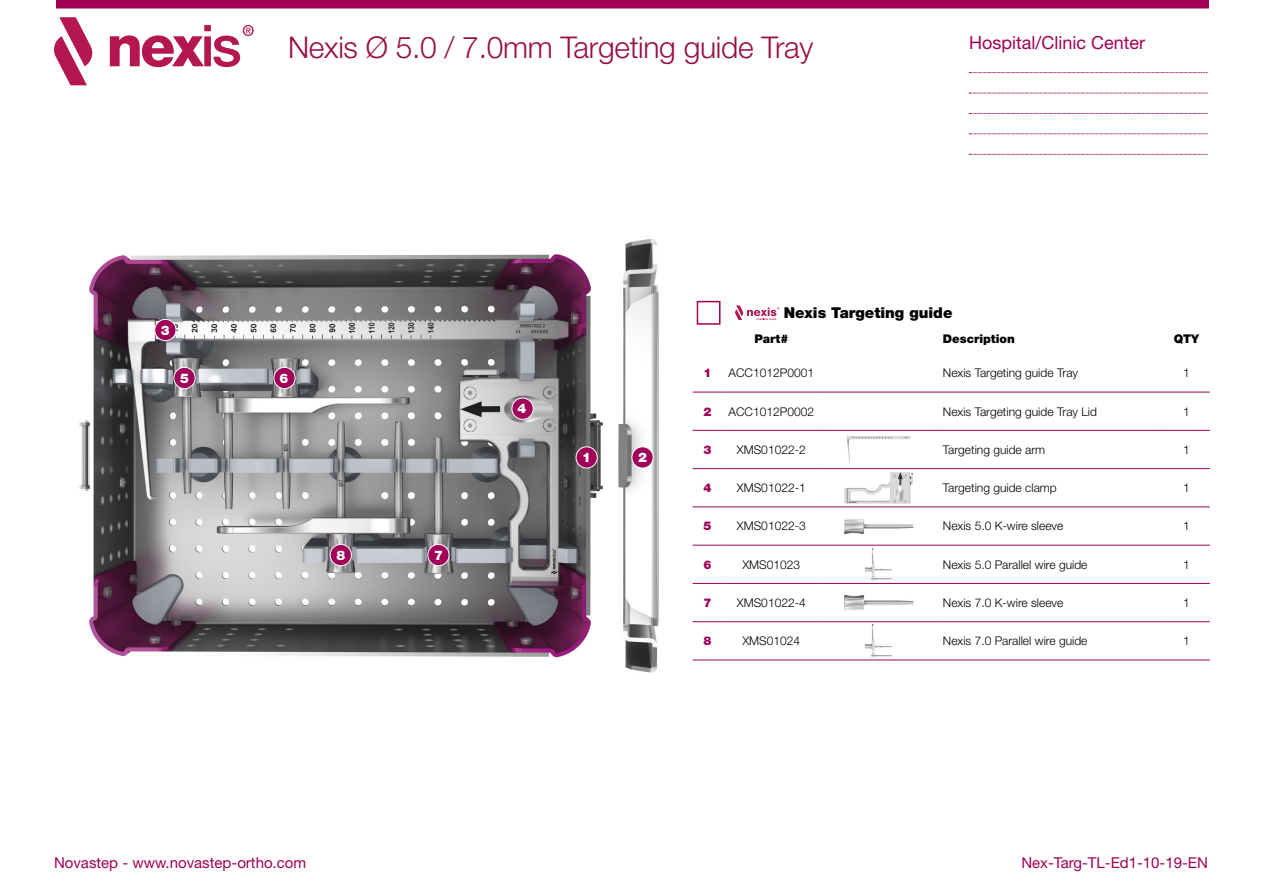
<style>
.page{position:relative;width:1263px;height:893px;background:#fff}
.page>*{position:absolute;margin:0;border:0;box-sizing:border-box;transform-origin:0 0}
.t1{font:300 30px "Helvetica Neue LT Std";letter-spacing:-.01em;color:#981045}
.t2{font:18px "Helvetica Neue LT Std";color:#a00057}
.t3{font:15px "Helvetica Neue LT Std";color:#a00057}
.t4{font:900 15px "Helvetica Neue LT Std";color:#000}
.t5{font:900 13.2px "Helvetica Neue LT Std";color:#fff}
.t6{font:300 12px "Helvetica Neue LT Std";color:#000}
.t7{font:900 12px "Helvetica Neue LT Std";color:#000}
.t8{font:900 12px "Helvetica Neue LT Std";color:#a00057}
</style>
<div class="page">
<img style="left:79px;top:239px;width:681px;height:434px">
<div style="left:576px;top:447px;width:21px;height:21px;background:#a00057;border-radius:50%"></div>
<div style="left:576px;top:446px;width:22px;height:22px;border:1px solid #fff;border-radius:50%"></div>
<div style="left:155px;top:319px;width:21px;height:22px;background:#a00057;border-radius:50%"></div>
<div style="left:154px;top:319px;width:22px;height:22px;border:1px solid #fff;border-radius:50%"></div>
<div style="left:174px;top:367px;width:21px;height:22px;background:#a00057;border-radius:50%"></div>
<div style="left:173px;top:367px;width:23px;height:22px;border:1px solid #fff;border-radius:50%"></div>
<div style="left:512px;top:398px;width:21px;height:21px;background:#a00057;border-radius:50%"></div>
<div style="left:511px;top:398px;width:23px;height:22px;border:1px solid #fff;border-radius:50%"></div>
<div style="left:274px;top:367px;width:21px;height:22px;background:#a00057;border-radius:50%"></div>
<div style="left:273px;top:367px;width:23px;height:22px;border:1px solid #fff;border-radius:50%"></div>
<div style="left:428px;top:544px;width:21px;height:22px;background:#a00057;border-radius:50%"></div>
<div style="left:427px;top:544px;width:23px;height:22px;border:1px solid #fff;border-radius:50%"></div>
<div style="left:330px;top:544px;width:21px;height:22px;background:#a00057;border-radius:50%"></div>
<div style="left:330px;top:544px;width:22px;height:22px;border:1px solid #fff;border-radius:50%"></div>
<div style="left:632px;top:447px;width:21px;height:21px;background:#a00057;border-radius:50%"></div>
<div style="left:631px;top:446px;width:23px;height:22px;border:1px solid #fff;border-radius:50%"></div>
<div style="left:56px;top:0;width:1153px;height:9px;background:#a00057"></div>
<svg style="left:969px;top:72px;width:238px;height:1px"></svg>
<svg style="left:969px;top:113px;width:238px;height:1px"></svg>
<svg style="left:969px;top:134px;width:238px;height:1px"></svg>
<svg style="left:969px;top:154px;width:238px;height:1px"></svg>
<svg style="left:969px;top:93px;width:238px;height:1px"></svg>
<svg style="left:110px;top:25px;width:144px;height:42px"></svg>
<svg style="left:54px;top:17px;width:39px;height:68px"></svg>
<svg style="left:735px;top:305px;width:44px;height:15px"></svg>
<div style="left:697px;top:301px;width:23px;height:24px;border:2px solid #a00057"></div>
<svg style="left:693px;top:392px;width:29px;height:1px"></svg>
<hr style="left:722px;top:392px;width:98px;height:1px;background:#a00057">
<hr style="left:820px;top:392px;width:117px;height:1px;background:#a00057">
<hr style="left:937px;top:392px;width:226px;height:1px;background:#a00057">
<hr style="left:1163px;top:392px;width:47px;height:1px;background:#a00057">
<svg style="left:693px;top:430px;width:29px;height:1px"></svg>
<hr style="left:722px;top:430px;width:98px;height:1px;background:#a00057">
<hr style="left:820px;top:430px;width:117px;height:1px;background:#a00057">
<hr style="left:937px;top:430px;width:226px;height:1px;background:#a00057">
<hr style="left:1163px;top:430px;width:47px;height:1px;background:#a00057">
<svg style="left:693px;top:468px;width:29px;height:1px"></svg>
<hr style="left:722px;top:468px;width:98px;height:1px;background:#a00057">
<hr style="left:820px;top:468px;width:117px;height:1px;background:#a00057">
<hr style="left:937px;top:468px;width:226px;height:1px;background:#a00057">
<hr style="left:1163px;top:468px;width:47px;height:1px;background:#a00057">
<svg style="left:693px;top:507px;width:29px;height:1px"></svg>
<hr style="left:722px;top:507px;width:98px;height:1px;background:#a00057">
<hr style="left:820px;top:507px;width:117px;height:1px;background:#a00057">
<hr style="left:937px;top:507px;width:226px;height:1px;background:#a00057">
<hr style="left:1163px;top:507px;width:47px;height:1px;background:#a00057">
<svg style="left:693px;top:545px;width:29px;height:1px"></svg>
<hr style="left:722px;top:545px;width:98px;height:1px;background:#a00057">
<hr style="left:820px;top:545px;width:117px;height:1px;background:#a00057">
<hr style="left:937px;top:545px;width:226px;height:1px;background:#a00057">
<hr style="left:1163px;top:545px;width:47px;height:1px;background:#a00057">
<svg style="left:693px;top:583px;width:29px;height:1px"></svg>
<hr style="left:722px;top:583px;width:98px;height:1px;background:#a00057">
<hr style="left:820px;top:583px;width:117px;height:1px;background:#a00057">
<hr style="left:937px;top:583px;width:226px;height:1px;background:#a00057">
<hr style="left:1163px;top:583px;width:47px;height:1px;background:#a00057">
<svg style="left:693px;top:621px;width:29px;height:1px"></svg>
<hr style="left:722px;top:621px;width:98px;height:1px;background:#a00057">
<hr style="left:820px;top:621px;width:117px;height:1px;background:#a00057">
<hr style="left:937px;top:621px;width:226px;height:1px;background:#a00057">
<hr style="left:1163px;top:621px;width:47px;height:1px;background:#a00057">
<svg style="left:693px;top:660px;width:29px;height:1px"></svg>
<hr style="left:722px;top:660px;width:98px;height:1px;background:#a00057">
<hr style="left:820px;top:660px;width:117px;height:1px;background:#a00057">
<hr style="left:937px;top:660px;width:226px;height:1px;background:#a00057">
<hr style="left:1163px;top:660px;width:47px;height:1px;background:#a00057">
<img style="left:847px;top:436px;width:63px;height:27px">
<img style="left:845px;top:472px;width:67px;height:31px">
<img style="left:844px;top:519px;width:69px;height:14px">
<img style="left:866px;top:548px;width:25px;height:32px">
<img style="left:844px;top:595px;width:69px;height:15px">
<img style="left:866px;top:625px;width:25px;height:32px">
<h1 class="t1" style="left:288px;top:29px;width:527px">Nexis Ø 5.0 / 7.0mm Targeting guide Tray</h1>
<h2 class="t2" style="left:969px;top:32px;width:177px">Hospital/Clinic Center</h2>
<p class="t5" style="left:161px;top:322px;width:10px">3</p>
<p class="t5" style="left:180px;top:370px;width:10px">5</p>
<p class="t5" style="left:279px;top:370px;width:10px">6</p>
<p class="t5" style="left:336px;top:547px;width:10px">8</p>
<p class="t5" style="left:434px;top:547px;width:10px">7</p>
<p class="t5" style="left:517px;top:401px;width:10px">4</p>
<p class="t5" style="left:582px;top:450px;width:10px">1</p>
<p class="t5" style="left:638px;top:450px;width:10px">2</p>
<p class="t4" style="left:784px;top:304px;width:170px">Nexis Targeting guide</p>
<p class="t7" style="left:754px;top:332px;width:36px">Part#</p>
<p class="t7" style="left:943px;top:332px;width:73px">Description</p>
<p class="t7" style="left:1174px;top:332px;width:27px">QTY</p>
<p class="t8" style="left:703px;top:366px;width:10px">1</p>
<p class="t6" style="left:729px;top:366px;width:87px">ACC1012P0001</p>
<p class="t6" style="left:943px;top:366px;width:137px">Nexis Targeting guide Tray</p>
<p class="t6" style="left:1183px;top:366px;width:8px">1</p>
<p class="t8" style="left:703px;top:404px;width:10px">2</p>
<p class="t6" style="left:729px;top:404px;width:87px">ACC1012P0002</p>
<p class="t6" style="left:943px;top:404px;width:156px">Nexis Targeting guide Tray Lid</p>
<p class="t6" style="left:1183px;top:404px;width:8px">1</p>
<p class="t8" style="left:703px;top:442px;width:10px">3</p>
<p class="t6" style="left:737px;top:442px;width:70px">XMS01022-2</p>
<p class="t6" style="left:943px;top:442px;width:104px">Targeting guide arm</p>
<p class="t6" style="left:1183px;top:442px;width:8px">1</p>
<p class="t8" style="left:703px;top:481px;width:10px">4</p>
<p class="t6" style="left:737px;top:480px;width:70px">XMS01022-1</p>
<p class="t6" style="left:943px;top:480px;width:115px">Targeting guide clamp</p>
<p class="t6" style="left:1183px;top:480px;width:8px">1</p>
<p class="t8" style="left:703px;top:519px;width:10px">5</p>
<p class="t6" style="left:737px;top:519px;width:70px">XMS01022-3</p>
<p class="t6" style="left:943px;top:519px;width:122px">Nexis 5.0 K-wire sleeve</p>
<p class="t6" style="left:1183px;top:519px;width:8px">1</p>
<p class="t8" style="left:703px;top:557px;width:10px">6</p>
<p class="t6" style="left:742px;top:557px;width:59px">XMS01023</p>
<p class="t6" style="left:943px;top:557px;width:146px">Nexis 5.0 Parallel wire guide</p>
<p class="t6" style="left:1183px;top:557px;width:8px">1</p>
<p class="t8" style="left:703px;top:595px;width:10px">7</p>
<p class="t6" style="left:737px;top:595px;width:70px">XMS01022-4</p>
<p class="t6" style="left:943px;top:595px;width:122px">Nexis 7.0 K-wire sleeve</p>
<p class="t6" style="left:1183px;top:595px;width:8px">1</p>
<p class="t8" style="left:703px;top:634px;width:10px">8</p>
<p class="t6" style="left:742px;top:633px;width:59px">XMS01024</p>
<p class="t6" style="left:943px;top:633px;width:146px">Nexis 7.0 Parallel wire guide</p>
<p class="t6" style="left:1183px;top:633px;width:8px">1</p>
<p class="t3" style="left:54px;top:853px;width:254px">Novastep - www.novastep-ortho.com</p>
<p class="t3" style="left:1021px;top:853px;width:188px">Nex-Targ-TL-Ed1-10-19-EN</p>
</div>
